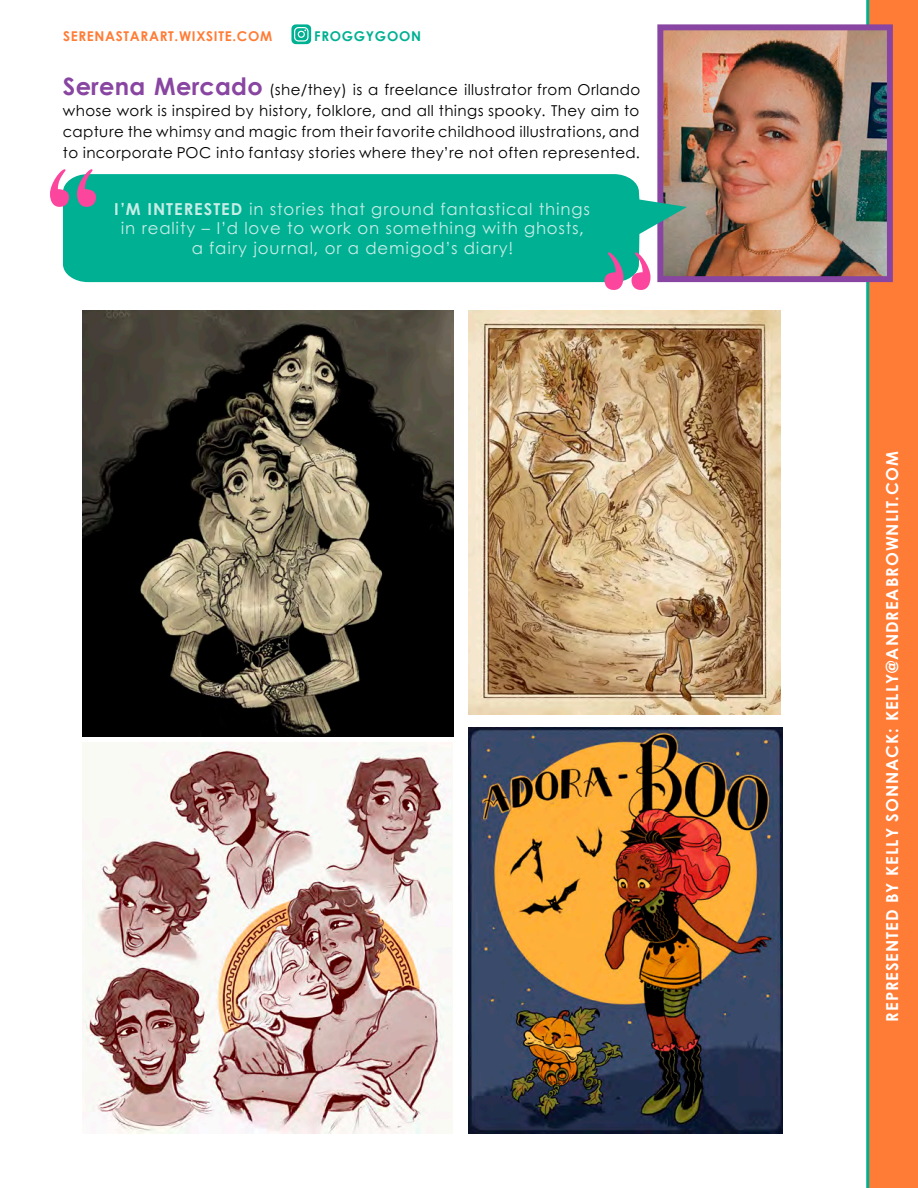
<style>
.page{position:relative;width:918px;height:1188px;background:#fff}
.page>*{position:absolute;margin:0;border:0;box-sizing:border-box;transform-origin:0 0}
.t1{font:16.5px/19.5px "Century Gothic";letter-spacing:.05em;color:#fff;text-align:center}
.t2{font:700 16.5px "Century Gothic";letter-spacing:.06em;color:#fff}
.t3{font:15px/21px "Century Gothic";letter-spacing:.025em;color:#000;text-align:justify}
.t4{font:700 13.5px "Century Gothic";letter-spacing:.05em;color:#ff7c36}
.t5{font:700 13.5px "Century Gothic";letter-spacing:.05em;color:#00b093}
.s1{font-weight:700;font-size:24px;color:#8845a1}
.s2{font-weight:700}
</style>
<div class="page">
<div style="left:868px;top:0;width:50px;height:1188px;background:linear-gradient(to right,#ff7c36,#ff7c36)"></div>
<hr style="left:866px;top:0;width:3px;height:1188px;background:#00b093">
<svg style="left:291px;top:24px;width:20px;height:20px"></svg>
<img style="left:664px;top:31px;width:222px;height:244px">
<div style="left:657px;top:24px;width:236px;height:258px;border:6px solid #8845a1"></div>
<svg style="left:63px;top:174px;width:624px;height:108px;background:#0cb095"></svg>
<svg style="left:605px;top:252px;width:45px;height:38px"></svg>
<svg style="left:50px;top:169px;width:46px;height:38px"></svg>
<img style="left:83px;top:742px;width:369px;height:391px">
<img style="left:469px;top:310px;width:312px;height:405px">
<img style="left:469px;top:728px;width:314px;height:406px">
<img style="left:82px;top:310px;width:372px;height:426px">
<p class="t4" style="left:63px;top:28px;width:211px">SERENASTARART.WIXSITE.COM</p>
<p class="t5" style="left:314px;top:28px;width:108px">FROGGYGOON</p>
<p class="t3" style="left:63px;top:78px;width:579px"><span class="s1">Serena Mercado</span> (she/they) is a freelance illustrator from Orlando whose work is inspired by history, folklore, and all things spooky. They aim to capture the whimsy and magic from their favorite childhood illustrations, and to incorporate POC into fantasy stories where they’re not often represented.</p>
<p class="t1" style="left:115px;top:198px;width:477px"><span class="s2">I’M INTERESTED</span> in stories that ground fantastical things in reality – I’d love to work on something with ghosts, a fairy journal, or a demigod’s diary!</p>
<p class="t2" style="left:882px;top:1022px;width:572px;rotate:-90deg">REPRESENTED BY KELLY SONNACK: KELLY@ANDREABROWNLIT.COM</p>
</div>
